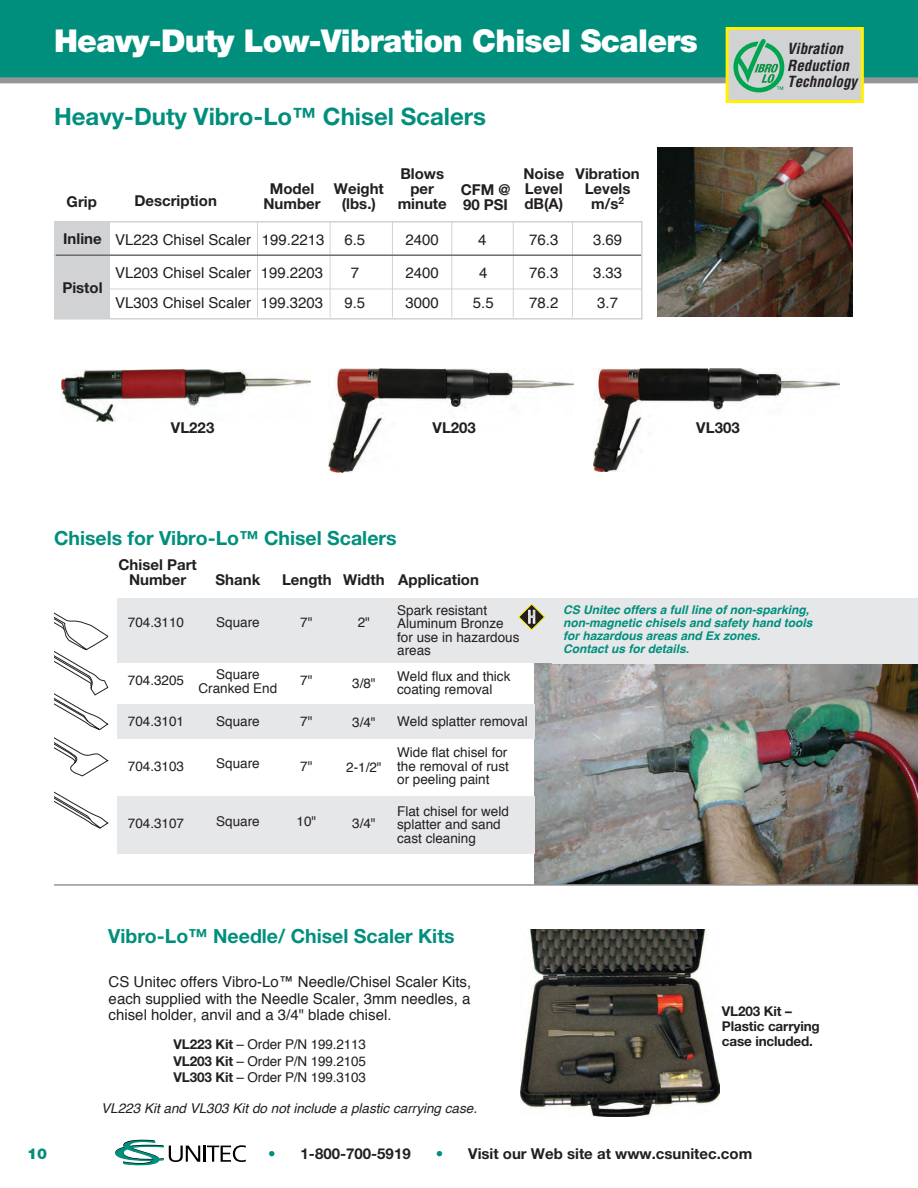
<style>
.page{position:relative;width:918px;height:1188px;background:#fff}
.page>*{position:absolute;margin:0;border:0;box-sizing:border-box;transform-origin:0 0}
.t1{font:900 31.5px "Helvetica Neue";letter-spacing:-.02em;color:#fff}
.t2{font:700 24px "Helvetica Neue";color:#008f7d}
.t3{font:700 19.5px "Helvetica Neue";color:#008f7d}
.t4{font:15px/30px "Helvetica";color:#231f20}
.t5{font:700 15px/15px "Helvetica Neue";color:#231f20;text-align:center}
.t6{font:italic 700 condensed 15px/16.5px "Helvetica";color:#231f20}
.t7{font:900 15px "Helvetica Neue";color:#008f7d}
.t8{font:13.5px/13.5px "Helvetica";color:#231f20}
.t9{font:italic 13.5px "Helvetica";color:#231f20}
.t10{font:700 13.5px/15px "Helvetica Neue";letter-spacing:-.01em;color:#231f20}
.t11{font:italic 700 12px/12.8px "Helvetica";color:#008f7d}
.s1{font-family:"Helvetica Neue";font-weight:700}
.s2{color:#008f7d}
</style>
<div class="page">
<hr style="left:203px;top:1146px;width:3px;height:16px;background:#000">
<svg style="left:207px;top:1145px;width:39px;height:17px"></svg>
<svg style="left:115px;top:1140px;width:85px;height:25px"></svg>
<img style="left:535px;top:663px;width:383px;height:221px">
<img style="left:520px;top:930px;width:199px;height:186px">
<div style="left:117px;top:598px;width:531px;height:65px;background:#e6e7e9"></div>
<div style="left:117px;top:705px;width:418px;height:34px;background:#e6e7e9"></div>
<div style="left:117px;top:797px;width:418px;height:57px;background:#e6e7e9"></div>
<svg style="left:54px;top:612px;width:54px;height:217px"></svg>
<hr style="left:64px;top:289px;width:578px;height:1px;background:#d1d2d4">
<div style="left:55px;top:255px;width:55px;height:64px;background:#d1d2d4"></div>
<hr style="left:572px;top:222px;width:1px;height:95px;background:#d1d2d4">
<hr style="left:513px;top:222px;width:1px;height:95px;background:#d1d2d4">
<hr style="left:451px;top:222px;width:1px;height:95px;background:#d1d2d4">
<hr style="left:392px;top:222px;width:1px;height:95px;background:#d1d2d4">
<hr style="left:330px;top:222px;width:1px;height:95px;background:#d1d2d4">
<hr style="left:257px;top:222px;width:1px;height:95px;background:#d1d2d4">
<div style="left:55px;top:221px;width:55px;height:34px;background:#d1d2d4"></div>
<hr style="left:54px;top:254px;width:588px;height:2px;background:#6c6d70">
<div style="left:54px;top:221px;width:589px;height:99px;border:2px solid #d1d2d4"></div>
<div style="left:553px;top:598px;width:365px;height:65px;background:#e6e7e9"></div>
<div style="left:0;top:0;width:918px;height:81px;background:#008f7d"></div>
<img style="left:62px;top:370px;width:249px;height:51px">
<img style="left:328px;top:368px;width:245px;height:105px">
<img style="left:593px;top:368px;width:247px;height:103px">
<hr style="left:54px;top:884px;width:864px;height:2px;background:#939598">
<img style="left:657px;top:148px;width:195px;height:168px">
<svg style="left:518px;top:603px;width:27px;height:28px"></svg>
<div style="left:0;top:77px;width:918px;height:6px;background:#939598"></div>
<div style="left:726px;top:27px;width:138px;height:76px;background:#d1d2d4;border:3px solid #fff101"></div>
<svg style="left:733px;top:39px;width:51px;height:53px"></svg>
<h1 class="t1" style="left:54px;top:22px;width:646px">Heavy-Duty Low-Vibration Chisel Scalers</h1>
<h2 class="t2" style="left:54px;top:102px;width:433px">Heavy-Duty Vibro-Lo™ Chisel Scalers</h2>
<p class="t5" style="left:67px;top:194px;width:32px">Grip</p>
<p class="t5" style="left:134px;top:193px;width:84px">Description</p>
<p class="t5" style="left:63px;top:231px;width:40px">Inline</p>
<p class="t5" style="left:62px;top:279px;width:42px">Pistol</p>
<p class="t4" style="left:115px;top:225px;width:137px">VL223 Chisel Scaler</p>
<p class="t4" style="left:115px;top:258px;width:137px">VL203 Chisel Scaler<br>VL303 Chisel Scaler</p>
<p class="t5" style="left:263px;top:181px;width:59px">Model<br>Number</p>
<p class="t5" style="left:334px;top:181px;width:51px">Weight (lbs.)</p>
<p class="t4" style="left:262px;top:225px;width:64px">199.2213</p>
<p class="t4" style="left:261px;top:258px;width:64px">199.2203<br>199.3203</p>
<p class="t4" style="left:344px;top:225px;width:22px">6.5</p>
<p class="t4" style="left:344px;top:258px;width:22px;text-align:center">7<br>9.5</p>
<p class="t5" style="left:398px;top:166px;width:51px">Blows per minute</p>
<p class="t4" style="left:406px;top:225px;width:35px">2400</p>
<p class="t4" style="left:406px;top:258px;width:35px">2400<br>3000</p>
<p class="t5" style="left:461px;top:181px;width:51px;text-align:left">CFM @<br>90 PSI</p>
<p class="t4" style="left:478px;top:225px;width:10px">4</p>
<p class="t4" style="left:473px;top:258px;width:22px;text-align:center">4<br>5.5</p>
<p class="t5" style="left:523px;top:166px;width:42px;text-align:justify">Noise Level dB(A)</p>
<p class="t5" style="left:576px;top:166px;width:66px">Vibration<br>Levels m/s<sup>2</sup></p>
<p class="t4" style="left:529px;top:225px;width:31px">76.3</p>
<p class="t4" style="left:529px;top:258px;width:31px">76.3<br>78.2</p>
<p class="t4" style="left:593px;top:225px;width:31px">3.69</p>
<p class="t4" style="left:593px;top:258px;width:31px">3.33<br>3.7</p>
<p class="t5" style="left:171px;top:420px;width:45px">VL223</p>
<p class="t5" style="left:433px;top:420px;width:45px">VL203</p>
<p class="t5" style="left:696px;top:420px;width:45px">VL303</p>
<h3 class="t3" style="left:54px;top:526px;width:344px">Chisels for Vibro-Lo™ Chisel Scalers</h3>
<p class="t5" style="left:216px;top:572px;width:46px">Shank</p>
<p class="t5" style="left:282px;top:572px;width:198px">Length Width Application</p>
<p class="t5" style="left:118px;top:557px;width:80px">Chisel Part<br>Number</p>
<p class="t6" style="left:787px;top:40px;width:71px">Vibration<br>Reduction<br>Technology</p>
<p class="t8" style="left:128px;top:616px;width:58px">704.3110</p>
<p class="t8" style="left:128px;top:674px;width:58px">704.3205</p>
<p class="t8" style="left:128px;top:715px;width:58px">704.3101</p>
<p class="t8" style="left:128px;top:760px;width:58px">704.3103</p>
<p class="t8" style="left:216px;top:616px;width:45px">Square</p>
<p class="t8" style="left:199px;top:668px;width:80px;text-align:center">Square<br>Cranked End</p>
<p class="t8" style="left:216px;top:715px;width:45px">Square</p>
<p class="t8" style="left:216px;top:757px;width:45px">Square</p>
<p class="t8" style="left:300px;top:616px;width:14px">7"</p>
<p class="t8" style="left:300px;top:674px;width:14px">7"</p>
<p class="t8" style="left:300px;top:715px;width:14px">7"</p>
<p class="t8" style="left:300px;top:760px;width:14px">7"</p>
<p class="t8" style="left:128px;top:817px;width:58px">704.3107</p>
<p class="t8" style="left:216px;top:815px;width:45px">Square</p>
<p class="t8" style="left:297px;top:815px;width:21px">10"</p>
<p class="t8" style="left:358px;top:616px;width:14px">2"</p>
<p class="t8" style="left:352px;top:677px;width:25px">3/8"</p>
<p class="t8" style="left:352px;top:716px;width:25px">3/4"</p>
<p class="t8" style="left:346px;top:761px;width:37px">2-1/2"</p>
<p class="t8" style="left:352px;top:817px;width:25px">3/4"</p>
<p class="t8" style="left:397px;top:604px;width:124px">Spark resistant<br>Aluminum Bronze for use in hazardous areas</p>
<p class="t8" style="left:397px;top:670px;width:115px">Weld flux and thick coating removal</p>
<p class="t8" style="left:397px;top:715px;width:132px">Weld splatter removal</p>
<p class="t8" style="left:397px;top:746px;width:113px;text-align:justify">Wide flat chisel for the removal of rust or peeling paint</p>
<p class="t8" style="left:397px;top:805px;width:113px">Flat chisel for weld splatter and sand cast cleaning</p>
<h3 class="t3" style="left:108px;top:924px;width:348px">Vibro-Lo™ Needle/ Chisel Scaler Kits</h3>
<p class="t4" style="left:109px;top:974px;width:364px;line-height:16.5px;text-align:justify">CS Unitec offers Vibro-Lo™ Needle/Chisel Scaler Kits, each supplied with the Needle Scaler, 3mm needles, a chisel holder, anvil and a 3/4" blade chisel.</p>
<p class="t8" style="left:173px;top:1037px;width:194px;line-height:16.5px;text-align:justify"><span class="s1">VL223 Kit</span> – Order P/N 199.2113<br><span class="s1">VL203 Kit</span> – Order P/N 199.2105<br><span class="s1">VL303 Kit</span> – Order P/N 199.3103</p>
<p class="t9" style="left:101px;top:1097px;width:377px">VL223 Kit and VL303 Kit do not include a plastic carrying case.</p>
<p class="t11" style="left:563px;top:604px;width:251px">CS Unitec offers a full line of non-sparking, non-magnetic chisels and safety hand tools for hazardous areas and Ex zones.<br>Contact us for details.</p>
<p class="t10" style="left:722px;top:1003px;width:99px">VL203 Kit –<br>Plastic carrying case included.</p>
<p class="t7" style="left:27px;top:1145px;width:22px">10</p>
<p class="t5" style="left:268px;top:1146px;width:144px"><span class="s2">•</span> 1-800-700-5919</p>
<p class="t5" style="left:436px;top:1146px;width:318px"><span class="s2">•</span> Visit our Web site at www.csunitec.com</p>
</div>
